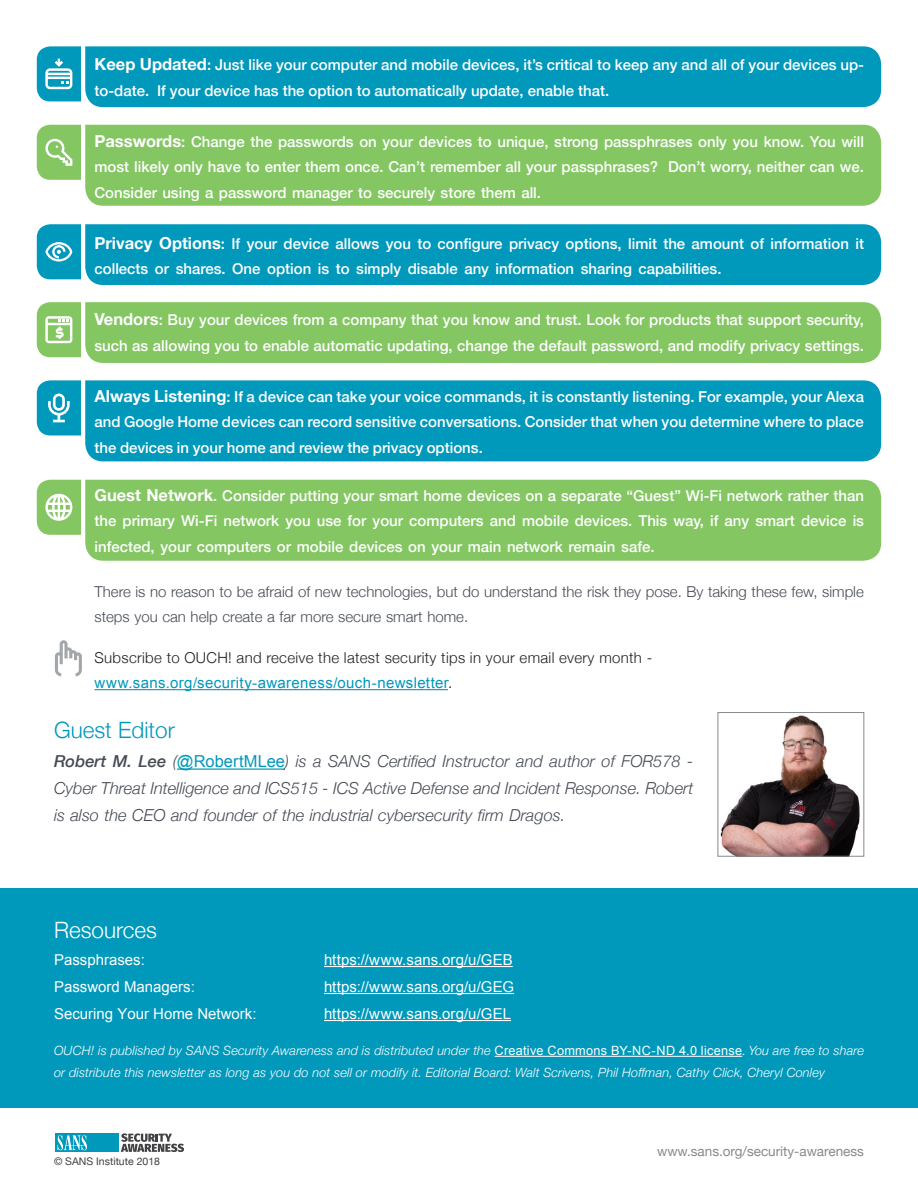
<style>
.page{position:relative;width:918px;height:1188px;background:#fff}
.page>*{position:absolute;margin:0;border:0;box-sizing:border-box;transform-origin:0 0}
.MainText{font:300 22.5px "Helvetica Neue";color:#0098bb}
.t1{font:300 22.5px "Helvetica Neue";color:#fff}
.MainText-2{font:italic 300 16.5px/27px "Helvetica Neue";color:#464b54;text-align:justify}
.indents{font:500 15px/25.5px "Helvetica Neue";color:#fff}
.indents-2{font:300 15px/25.5px "Helvetica Neue";color:#464b54}
.t2{font:15px "Arial";color:#fff}
.MainText-3{font:300 15px "Helvetica Neue";letter-spacing:.02em;color:#231f20}
.MainText-4{font:15px "Arial";letter-spacing:.025em;color:#0098bb}
.t3{font:13.5px "Helvetica Neue";color:#868a8e}
.MainText-5{font:italic 300 12.75px/22.5px "Helvetica Neue";letter-spacing:.01em;color:#fff}
.t4{font:10.5px "Helvetica Neue";color:#413f41}
.s1{font-weight:700;font-size:16.5px}
.s2{font-family:"Helvetica Neue";font-weight:300;color:#231f20}
.s3{font-weight:500}
.s4{font-family:"Arial";font-weight:400;font-style:normal;color:#0098bb}
.s5{font-family:"Arial";font-weight:400;font-style:normal}
.s6{font-family:"Proxima Nova";font-weight:400;font-style:normal}
</style>
<div class="page">
<div style="left:85px;top:46px;width:796px;height:61px;background:#0098bb"></div>
<div style="left:85px;top:125px;width:796px;height:81px;background:#83c662"></div>
<div style="left:85px;top:224px;width:796px;height:61px;background:#0098bb"></div>
<div style="left:85px;top:302px;width:796px;height:61px;background:#83c662"></div>
<div style="left:85px;top:380px;width:796px;height:81px;background:#0098bb"></div>
<div style="left:85px;top:480px;width:796px;height:81px;background:#83c662"></div>
<div style="left:0;top:889px;width:918px;height:219px;background:#0099bc"></div>
<hr style="left:324px;top:966px;width:189px;height:1px;background:#fff">
<hr style="left:324px;top:993px;width:190px;height:1px;background:#fff">
<hr style="left:324px;top:1020px;width:187px;height:1px;background:#fff">
<hr style="left:94px;top:689px;width:354px;height:1px;background:#0098bb">
<hr style="left:495px;top:1056px;width:247px;height:1px;background:#fff">
<svg style="left:121px;top:1133px;width:63px;height:19px"></svg>
<div style="left:56px;top:1133px;width:63px;height:19px;background:#0098bb"></div>
<svg style="left:58px;top:1135px;width:29px;height:15px"></svg>
<hr style="left:177px;top:768px;width:108px;height:2px;background:#0098bb">
<svg style="left:55px;top:640px;width:27px;height:36px"></svg>
<img style="left:720px;top:715px;width:140px;height:139px">
<div style="left:718px;top:712px;width:146px;height:144px;border:1px solid #868a8e"></div>
<svg style="left:37px;top:46px;width:44px;height:55px;background:#2eaac7"></svg>
<svg style="left:37px;top:125px;width:44px;height:55px;background:#91cc74"></svg>
<svg style="left:37px;top:224px;width:44px;height:55px;background:#1fa4c3"></svg>
<svg style="left:37px;top:380px;width:44px;height:55px;background:#22a5c4"></svg>
<svg style="left:37px;top:480px;width:44px;height:55px"></svg>
<svg style="left:37px;top:302px;width:44px;height:55px;background:#99d07e"></svg>
<p class="indents" style="left:94px;top:51px;width:771px"><span class="s1">Keep Updated</span>: Just like your computer and mobile devices s’i t, critical to keep any and all of your devices up-</p>
<p class="indents" style="left:94px;top:76px;width:56px">to-date.</p>
<p class="indents" style="left:157px;top:76px;width:454px">If your device has the option to automatically update, enable that.</p>
<p class="indents" style="left:94px;top:127px;width:771px;text-align:right"><span class="s1">Passwords</span>: Change the passwords on your devices to unique, strong passphrases only you know. You will<br>Don t’ worry, neither can we.</p>
<p class="indents" style="left:94px;top:153px;width:565px">most likely only have to enter them once. Can t’ remember all your passphrases?<br>Consider using a password manager to securely store them all.</p>
<p class="indents" style="left:94px;top:229px;width:771px"><span class="s1">Privacy Options</span>: If your device allows you to configure privacy options, limit the amount of information it collects or shares. One option is to simply disable any information sharing capabilities.</p>
<p class="indents" style="left:94px;top:306px;width:771px"><span class="s1">Vendors</span>: Buy your devices from a company that you know and trust. Look for products that support security, such as allowing you to enable automatic updating, change the default password, and modify privacy settings.</p>
<p class="indents" style="left:94px;top:382px;width:771px;text-align:justify"><span class="s1">Always Listening</span> aIf: device can take your voice commands isit, constantly listening. For example, your Alexa and Google Home devices can record sensitive conversations. Consider that when you determine where to place the devices in your home and review the privacy options.</p>
<p class="indents" style="left:94px;top:481px;width:771px;text-align:justify"><span class="s1">Guest Network</span>. Consider putting your smart home devices on a separate “Guest” Wi-Fi network rather than the primary Wi-Fi network you use for your computers and mobile devices. This way, if any smart device is infected, your computers or mobile devices on your main network remain safe.</p>
<p class="indents-2" style="left:94px;top:577px;width:771px">There is no reason to be afraid of new technologies, but do understand the risk they pose. By taking these few, simple steps you can help create a far more secure smart home.</p>
<p class="MainText-3" style="left:94px;top:645px;width:559px">Subscribe to OUCH! and receive the latest security tips in your email every month -</p>
<p class="MainText-4" style="left:94px;top:673px;width:359px">www.sans.org/security-awareness/ouch-newsletter<span class="s2">.</span></p>
<p class="MainText" style="left:54px;top:712px;width:122px">Guest Editor</p>
<p class="MainText-2" style="left:54px;top:747px;width:641px"><span class="s3">Robert M. Lee</span> (<span class="s4">@RobertMLee</span>) is a SANS Certified Instructor and author of FOR578 - Cyber Threat Intelligence and ICS515 - ICS Active Defense and Incident Response. Robert is also the CEO and founder of the industrial cybersecurity firm Dragos.</p>
<p class="t1" style="left:54px;top:912px;width:104px">Resources</p>
<p class="t2" style="left:54px;top:950px;width:92px">Passphrases:</p>
<p class="t2" style="left:324px;top:950px;width:190px">https://www.sans.org /u/ GEB</p>
<p class="t2" style="left:54px;top:977px;width:142px">Password Managers:</p>
<p class="t2" style="left:324px;top:977px;width:192px">https://www.sans.org /u/ GEG</p>
<p class="t2" style="left:54px;top:1004px;width:204px">Securing Your Home Network:</p>
<p class="t2" style="left:324px;top:1004px;width:189px">https://www.sans.org /u/ GEL</p>
<p class="MainText-5" style="left:54px;top:1038px;width:812px">OUCH! is published by SANS Security Awareness and is distributed under the <span class="s5">Creative Commons BY-NC-ND 4.0 license</span><span class="s6">.</span> You are free to share or distribute this newsletter as long as you do not sell or modify .i t Editorial Board: Walt Scrivens, Phil Hoffman, Cathy Click, Cheryl Conley</p>
<p class="t4" style="left:54px;top:1154px;width:108px">© SANS Institute 2018</p>
<p class="t3" style="left:657px;top:1142px;width:208px">www.sans.org/security-awareness</p>
</div>
